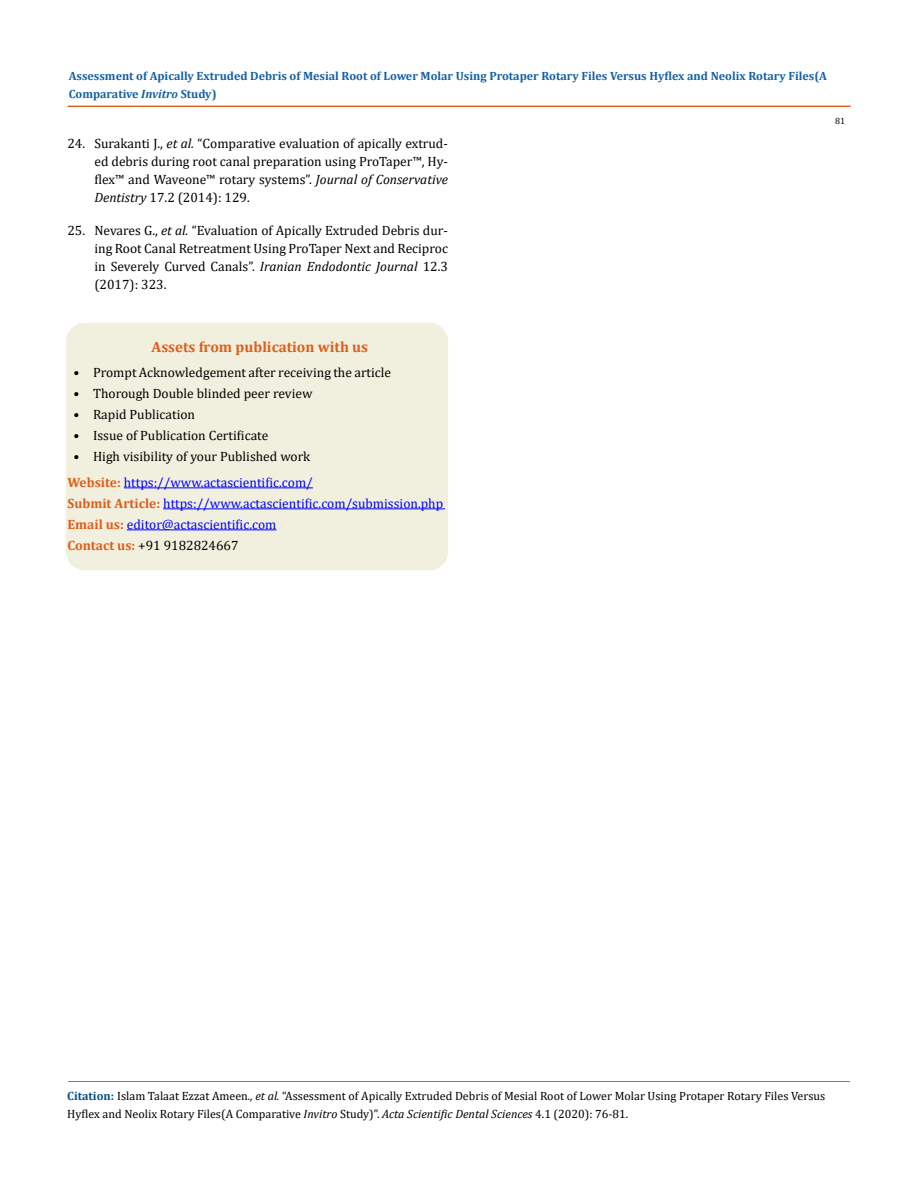
<style>
.page{position:relative;width:917px;height:1188px;background:#fff}
.page>*{position:absolute;margin:0;border:0;box-sizing:border-box;transform-origin:0 0}
.t1{font:700 15px "Cambria";color:#e05d1a}
.t2{font:13.5px/18px "Cambria";color:#000;text-align:justify}
.t3{font:13.5px/21px "Cambria";color:#00f}
.t4{font:12px/18px "Cambria";color:#000}
.t5{font:700 12px/18px "Cambria";color:#1560a6}
.t6{font:9px "Cambria";color:#000}
.s1{font-style:italic}
.s2{font-weight:700;color:#e05d1a}
.s3{color:#000}
.s4{font-weight:700;color:#035089}
</style>
<div class="page">
<div style="left:68px;top:106px;width:782px;height:1px;border:1px solid #e05d1a"></div>
<hr style="left:68px;top:1082px;width:781px;height:1px;background:#e05d1a">
<div style="left:67px;top:324px;width:380px;height:246px;background:#f1f0de;border-radius:18px"></div>
<div style="left:66px;top:323px;width:382px;height:247px;border:2px solid #f1f0de;border-radius:18px"></div>
<hr style="left:124px;top:487px;width:189px;height:1px;background:#00f">
<hr style="left:163px;top:508px;width:282px;height:1px;background:#00f">
<hr style="left:127px;top:529px;width:149px;height:1px;background:#00f">
<p class="t5" style="left:69px;top:66px;width:759px">Assessment of Apically Extruded Debris of Mesial Root of Lower Molar Using Protaper Rotary Files Versus Hyflex and Neolix Rotary Files(A<br>Comparative <span class="s1">Invitro</span> Study)</p>
<p class="t2" style="left:94px;top:134px;width:355px;text-indent:-27px">24. Surakanti J., <span class="s1">et al.</span> “Comparative evaluation of apically extrud&shy;ed debris during root canal preparation using ProTaper™, Hy&shy;flex™ and Waveone™ rotary systems”. <span class="s1">Journal of Conservative Dentistry</span> 17.2 (2014): 129.</p>
<p class="t2" style="left:94px;top:221px;width:355px;text-indent:-27px">25. Nevares G., <span class="s1">et al.</span> “Evaluation of Apically Extruded Debris dur&shy;ing Root Canal Retreatment Using ProTaper Next and Reciproc in Severely Curved Canals”. <span class="s1">Iranian Endodontic Journal</span> 12.3 (2017): 323.</p>
<p class="t6" style="left:835px;top:115px;width:11px">81</p>
<p class="t1" style="left:151px;top:336px;width:218px">Assets from publication with us</p>
<p class="t2" style="left:74px;top:364px;width:319px">• Prompt Acknowledgement after receiving the article</p>
<p class="t2" style="left:74px;top:385px;width:240px">• Thorough Double blinded peer review</p>
<p class="t2" style="left:74px;top:406px;width:123px">• Rapid Publication</p>
<p class="t2" style="left:74px;top:427px;width:196px">• Issue of Publication Certificate</p>
<p class="t2" style="left:74px;top:448px;width:238px">• High visibility of your Published work</p>
<p class="t3" style="left:67px;top:472px;width:377px"><span class="s2">Website:</span> https://www.actascientific.com/<br><span class="s2">Submit Article:</span> https://www.actascientific.com/submission.php <span class="s2">Email us:</span> editor@actascientific.com<br><span class="s2">Contact us:</span> <span class="s3">+91 9182824667</span></p>
<p class="t4" style="left:67px;top:1087px;width:759px"><span class="s4">Citation:</span> Islam Talaat Ezzat Ameen<span class="s1">., et al.</span> “Assessment of Apically Extruded Debris of Mesial Root of Lower Molar Using Protaper Rotary Files Versus<br>Hyflex and Neolix Rotary Files(A Comparative <span class="s1">Invitro</span> Study)”. <span class="s1">Acta Scientific Dental Sciences</span> 4.1 (2020): 76-81.</p>
</div>
